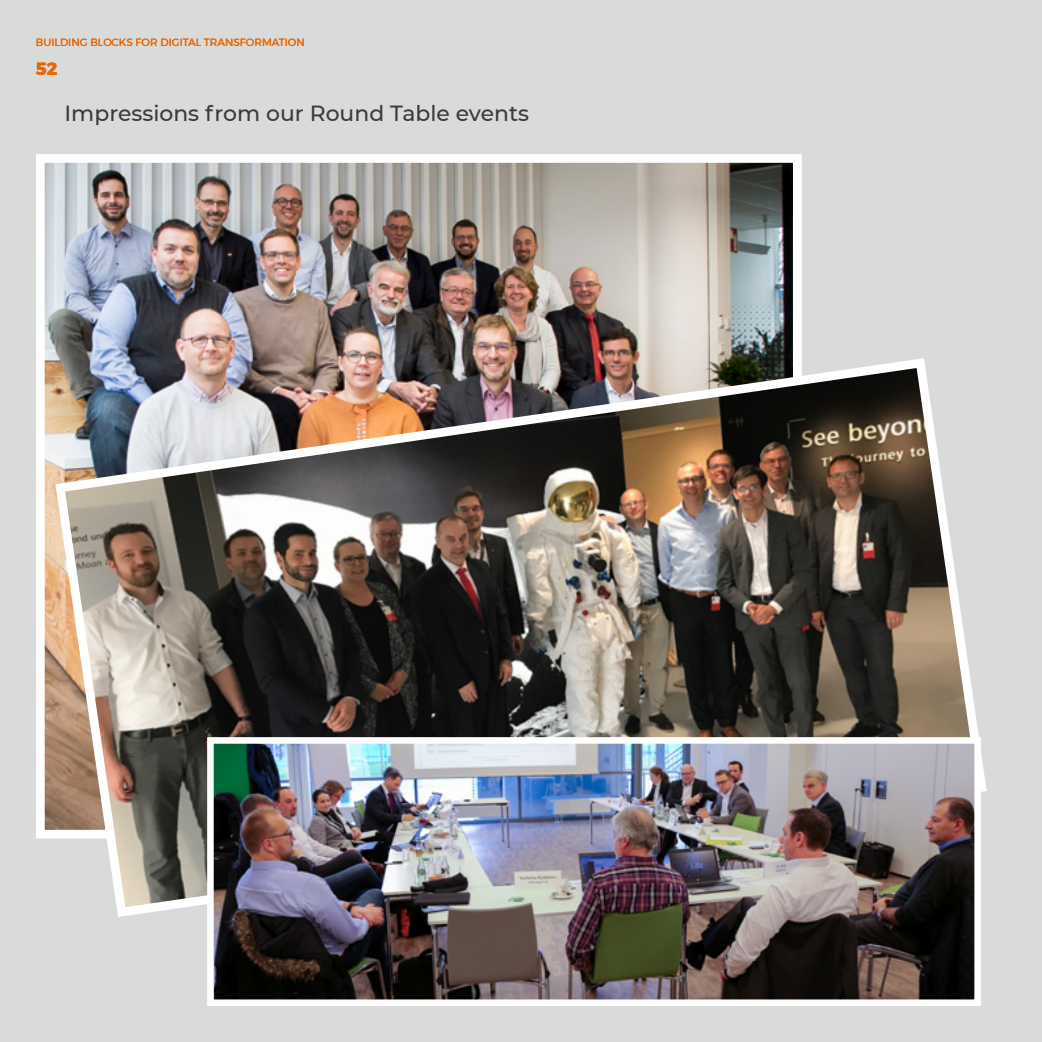
<style>
.page{position:relative;width:1042px;height:1042px;background:#d9dada}
.page>*{position:absolute;margin:0;border:0;box-sizing:border-box;transform-origin:0 0}
.t1{font:500 21.88px "Montserrat";color:#3a3a39}
.t2{font:700 17.5px "Montserrat";color:#ec6500}
.t3{font:10.5px "Montserrat";color:#ec6500}
</style>
<div class="page">
<img style="left:46px;top:164px;width:746px;height:664px">
<div style="left:36px;top:154px;width:766px;height:684px;border:9px solid #fff"></div>
<img style="left:50px;top:353px;width:937px;height:564px">
<img style="left:215px;top:745px;width:758px;height:253px">
<div style="left:207px;top:737px;width:774px;height:269px;border:7px solid #fff"></div>
<p class="t3" style="left:36px;top:34px;width:270px">BUILDING BLOCKS FOR DIGITAL TRANSFORMATION</p>
<h2 class="t2" style="left:36px;top:55px;width:23px">52</h2>
<h1 class="t1" style="left:64px;top:98px;width:466px">Impressions from our Round Table events</h1>
</div>
